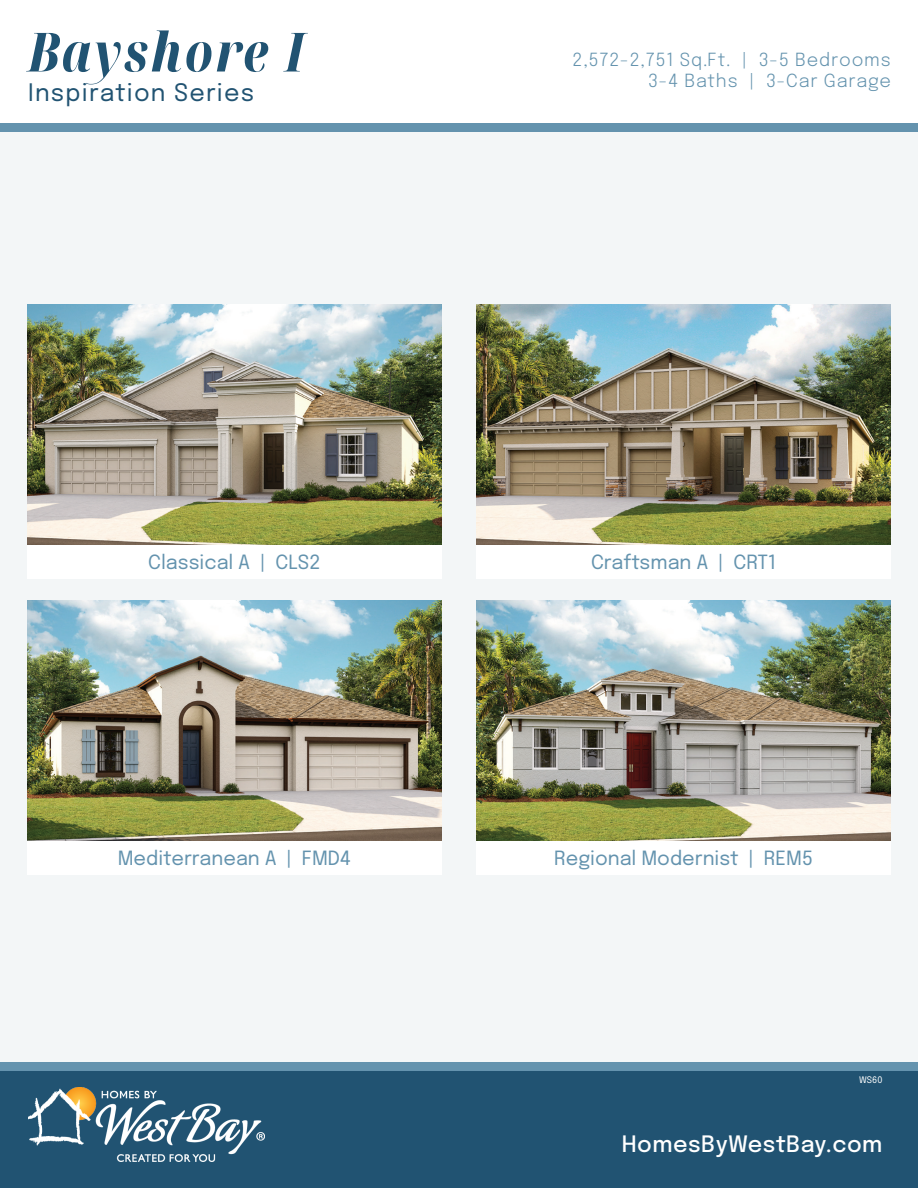
<style>
.page{position:relative;width:918px;height:1188px;background:#fff}
.page>*{position:absolute;margin:0;border:0;box-sizing:border-box;transform-origin:0 0}
.t1{font:italic 54px "Noto Serif Display";letter-spacing:.05em;color:#215372}
.t2{font:24px "Epilogue";letter-spacing:.05em;color:#215372}
.t3{font:500 22.5px "Epilogue";letter-spacing:.02em;color:#fff}
.t4{font:19.5px "Epilogue";color:#6493ae}
.t5{font:18px "Epilogue";letter-spacing:.05em;color:#6493ae}
.t6{font:9px "Epilogue";color:#fff}
</style>
<div class="page">
<div style="left:0;top:130px;width:918px;height:1058px;background:#f3f6f7"></div>
<div style="left:0;top:1066px;width:918px;height:122px;background:#215372"></div>
<img style="left:28px;top:1087px;width:236px;height:74px">
<div style="left:0;top:123px;width:918px;height:9px;background:#6493ae"></div>
<div style="left:0;top:1062px;width:918px;height:8px;background:#6493ae"></div>
<div style="left:27px;top:545px;width:415px;height:34px;background:#fff"></div>
<div style="left:476px;top:545px;width:415px;height:34px;background:#fff"></div>
<div style="left:27px;top:840px;width:415px;height:34px;background:#fff"></div>
<div style="left:476px;top:840px;width:415px;height:34px;background:#fff"></div>
<img style="left:27px;top:305px;width:415px;height:240px">
<img style="left:476px;top:305px;width:415px;height:240px">
<img style="left:27px;top:600px;width:415px;height:240px">
<img style="left:476px;top:600px;width:415px;height:240px">
<p class="t1" style="left:28px;top:14px;width:277px">Bayshore I</p>
<p class="t2" style="left:28px;top:76px;width:227px">Inspiration Series</p>
<p class="t5" style="left:573px;top:46px;width:320px">2,572-2,751 Sq.Ft. | 3-5 Bedrooms</p>
<p class="t5" style="left:648px;top:68px;width:244px">3-4 Baths | 3-Car Garage</p>
<p class="t4" style="left:148px;top:549px;width:174px">Classical A | CLS2</p>
<p class="t4" style="left:591px;top:549px;width:187px">Craftsman A | CRT1</p>
<p class="t4" style="left:118px;top:844px;width:235px">Mediterranean A | FMD4</p>
<p class="t4" style="left:554px;top:844px;width:260px">Regional Modernist | REM5</p>
<p class="t6" style="left:859px;top:1074px;width:25px">WS60</p>
<p class="t3" style="left:622px;top:1127px;width:262px">HomesByWestBay.com</p>
</div>
